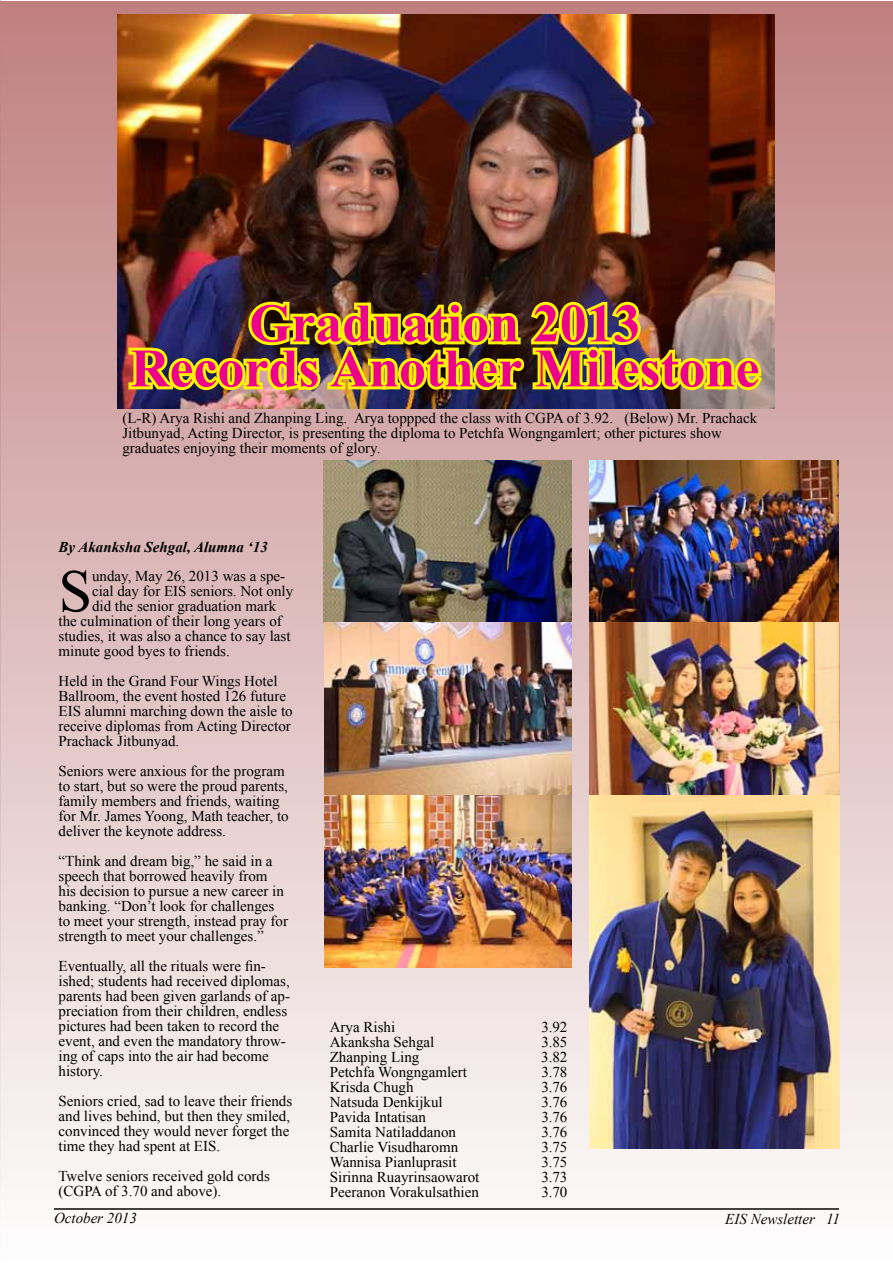
<style>
.page{position:relative;width:893px;height:1263px;background:#fff}
.page>*{position:absolute;margin:0;border:0;box-sizing:border-box;transform-origin:0 0}
.t1{font:60.3px "Times New Roman";color:#000}
.t2{font:700 54px/45px "Times New Roman";color:#ec008c;text-align:center}
.t3{font:15px/15px "Times New Roman";color:#000}
.t4{font:italic 15px "Times New Roman";color:#000}
.t5{font:italic 700 15px "Times New Roman";color:#000}
</style>
<div class="page">
<hr style="left:0;top:0;width:1px;height:1263px;background:#bfc6d6">
<div style="left:1px;top:2px;width:892px;height:1261px;background:linear-gradient(to bottom,#bf7f7f,#fdfcfc)"></div>
<img style="left:589px;top:460px;width:250px;height:688px">
<img style="left:324px;top:460px;width:247px;height:508px">
<img style="left:118px;top:14px;width:657px;height:394px">
<img style="left:126px;top:297px;width:640px;height:98px">
<h2 class="t2" style="left:131px;top:299px;width:630px">Graduation 2013<br>Records Another Milestone</h2>
<p class="t3" style="left:122px;top:410px;width:636px">(L-R) Arya Rishi and Zhanping Ling. Arya toppped the class with CGPA of 3.92. (Below) Mr. Prachack<br>Jitbunyad, Acting Director, is presenting the diploma to Petchfa Wongngamlert; other pictures show graduates enjoying their moments of glory.</p>
<p class="t5" style="left:59px;top:537px;width:211px">By Akanksha Sehgal, Alumna ‘13</p>
<h1 class="t1" style="left:58px;top:550px;width:35px">S</h1>
<p class="t3" style="left:92px;top:568px;width:195px">unday, May 26, 2013 was a spe-</p>
<p class="t3" style="left:92px;top:583px;width:203px">cial day for EIS seniors. Not only</p>
<p class="t3" style="left:92px;top:598px;width:186px">did the senior graduation mark</p>
<p class="t3" style="left:59px;top:613px;width:225px">the culmination of their long years of</p>
<p class="t3" style="left:59px;top:628px;width:234px">studies, it was also a chance to say last</p>
<p class="t3" style="left:59px;top:643px;width:173px">minute good byes to friends.</p>
<p class="t3" style="left:59px;top:673px;width:236px">Held in the Grand Four Wings Hotel Ballroom, the event hosted 126 future EIS alumni marching down the aisle to receive diplomas from Acting Director Prachack Jitbunyad.</p>
<p class="t3" style="left:59px;top:763px;width:232px">Seniors were anxious for the program to start, but so were the proud parents, family members and friends, waiting for Mr. James Yoong, Math teacher, to deliver the keynote address.</p>
<p class="t3" style="left:59px;top:853px;width:231px">“Think and dream big,” he said in a speech that borrowed heavily from his decision to pursue a new career in banking. “Don’t look for challenges to meet your strength, instead pray for strength to meet your challenges.”</p>
<p class="t3" style="left:59px;top:958px;width:233px">Eventually, all the rituals were fin&shy;ished; students had received diplomas, parents had been given garlands of ap&shy;preciation from their children, endless pictures had been taken to record the event, and even the mandatory throw&shy;ing of caps into the air had become history.</p>
<p class="t3" style="left:59px;top:1093px;width:235px">Seniors cried, sad to leave their friends and lives behind, but then they smiled, convinced they would never forget the time they had spent at EIS.</p>
<p class="t3" style="left:59px;top:1168px;width:213px">Twelve seniors received gold cords (CGPA of 3.70 and above).</p>
<p class="t3" style="left:330px;top:1019px;width:67px">Arya Rishi</p>
<p class="t3" style="left:541px;top:1019px;width:28px">3.92</p>
<p class="t3" style="left:330px;top:1034px;width:106px">Akanksha Sehgal</p>
<p class="t3" style="left:541px;top:1034px;width:28px">3.85</p>
<p class="t3" style="left:330px;top:1049px;width:91px">Zhanping Ling</p>
<p class="t3" style="left:541px;top:1049px;width:28px">3.82</p>
<p class="t3" style="left:330px;top:1064px;width:139px">Petchfa Wongngamlert</p>
<p class="t3" style="left:541px;top:1064px;width:28px">3.78</p>
<p class="t3" style="left:330px;top:1079px;width:85px">Krisda Chugh</p>
<p class="t3" style="left:541px;top:1079px;width:28px">3.76</p>
<p class="t3" style="left:330px;top:1094px;width:114px">Natsuda Denkijkul</p>
<p class="t3" style="left:541px;top:1094px;width:28px">3.76</p>
<p class="t3" style="left:330px;top:1109px;width:98px">Pavida Intatisan</p>
<p class="t3" style="left:541px;top:1109px;width:28px">3.76</p>
<p class="t3" style="left:330px;top:1124px;width:128px">Samita Natiladdanon</p>
<p class="t3" style="left:541px;top:1124px;width:28px">3.76</p>
<p class="t3" style="left:330px;top:1139px;width:130px">Charlie Visudharomn</p>
<p class="t3" style="left:541px;top:1139px;width:28px">3.75</p>
<p class="t3" style="left:330px;top:1154px;width:128px">Wannisa Pianluprasit</p>
<p class="t3" style="left:541px;top:1154px;width:28px">3.75</p>
<p class="t3" style="left:330px;top:1169px;width:151px">Sirinna Ruayrinsaowarot</p>
<p class="t3" style="left:541px;top:1169px;width:28px">3.73</p>
<p class="t3" style="left:330px;top:1184px;width:151px">Peeranon Vorakulsathien</p>
<p class="t3" style="left:541px;top:1184px;width:28px">3.70</p>
<p class="t4" style="left:54px;top:1208px;width:84px">October 2013</p>
<p class="t4" style="left:725px;top:1208px;width:116px">EIS Newsletter 11</p>
</div>
